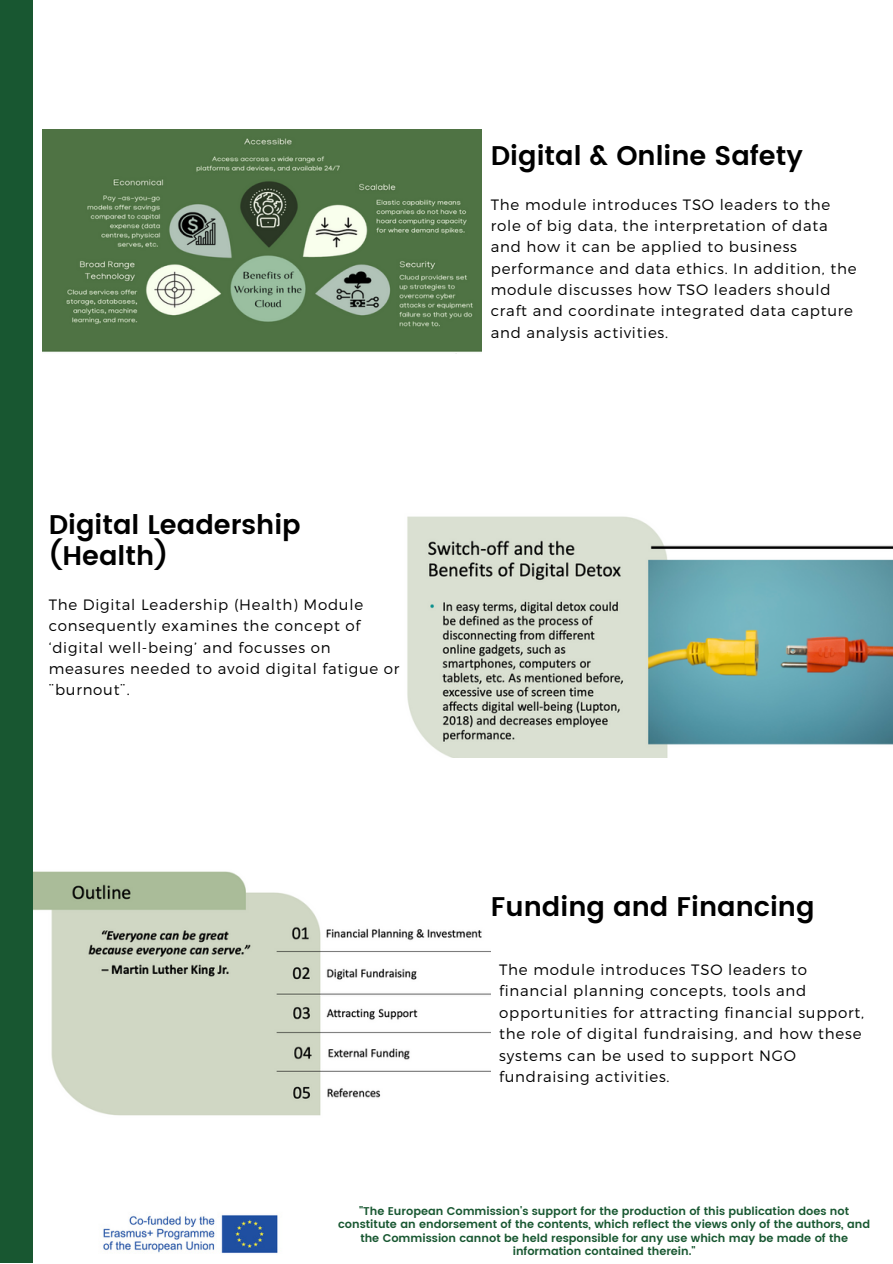
<style>
.page{position:relative;width:893px;height:1264px;background:#fff}
.page>*{position:absolute;margin:0;border:0;box-sizing:border-box;transform-origin:0 0}
.t1{font:600 27px/31.5px "Poppins";color:#000}
.t2{font:300 15px/21.3px "Montserrat";letter-spacing:.05em;color:#000}
.t3{font:600 11.25px/13px "Poppins";color:#185731;text-align:center}
</style>
<div class="page">
<div style="left:0;top:0;width:33px;height:1262px;background:#185731"></div>
<img style="left:103px;top:1215px;width:175px;height:38px">
<img style="left:43px;top:129px;width:438px;height:223px">
<img style="left:407px;top:516px;width:485px;height:241px">
<img style="left:33px;top:871px;width:458px;height:245px">
<h1 class="t1" style="left:49px;top:508px;width:254px">Digital Leadership (Health)</h1>
<p class="t2" style="left:49px;top:593px;width:352px">The Digital Leadership (Health) Module consequently examines the concept of ‘digital well-being’ and focusses on measures needed to avoid digital fatigue or ¨burnout¨.</p>
<h1 class="t1" style="left:491px;top:140px;width:313px">Digital &amp; Online Safety</h1>
<p class="t2" style="left:491px;top:193px;width:367px">The module introduces TSO leaders to the role of big data, the interpretation of data and how it can be applied to business performance and data ethics. In addition, the module discusses how TSO leaders should craft and coordinate integrated data capture and analysis activities.</p>
<h1 class="t1" style="left:491px;top:891px;width:325px">Funding and Financing</h1>
<p class="t2" style="left:499px;top:958px;width:366px">The module introduces TSO leaders to financial planning concepts, tools and opportunities for attracting financial support, the role of digital fundraising, and how these systems can be used to support NGO fundraising activities.</p>
<p class="t3" style="left:338px;top:1204px;width:533px">"The European Commission's support for the production of this publication does not constitute an endorsement of the contents, which reflect the views only of the authors, and the Commission cannot be held responsible for any use which may be made of the information contained therein."</p>
</div>
